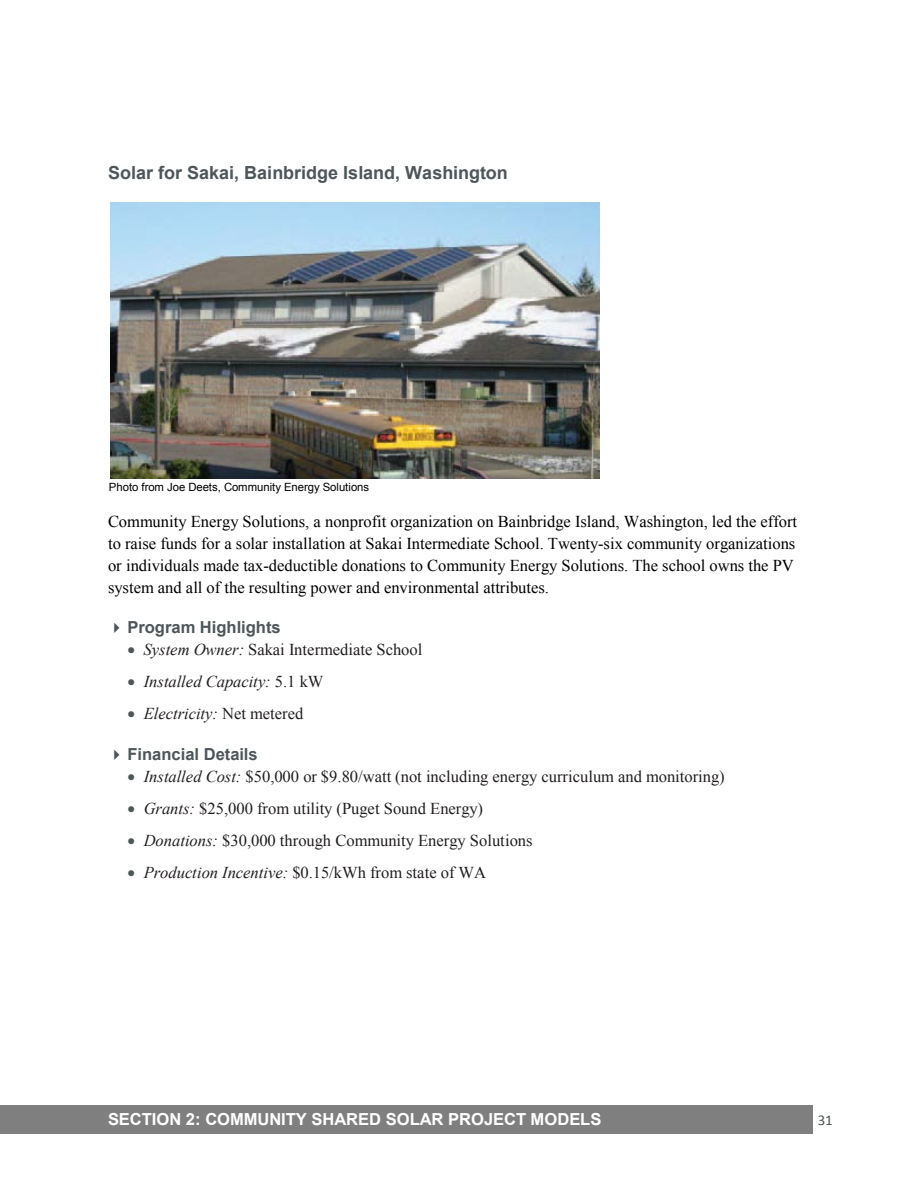
<style>
.page{position:relative;width:918px;height:1188px;background:#fff}
.page>*{position:absolute;margin:0;border:0;box-sizing:border-box;transform-origin:0 0}
.t1{font:700 18px "Arial";color:#4d5659}
.t2{font:16.5px/21.9px "Times New Roman";color:#000}
.t3{font:16.5px "Times New Roman";color:#221e1f}
.t4{font:italic 16.5px "Times New Roman";color:#221e1f}
.t5{font:700 16.5px "Arial";letter-spacing:-.005em;color:#fff}
.t6{font:700 16.5px "Arial";color:#4d5659}
.t7{font:15px "Calibri";color:#4d5659}
.t8{font:11.4px "Arial";color:#000}
.s1{color:#4d5659}
.s2{font-style:italic}
.s3{font-style:normal}
</style>
<div class="page">
<div style="left:0;top:1106px;width:812px;height:28px;background:#7f7f7f"></div>
<img style="left:110px;top:203px;width:489px;height:275px">
<p class="t1" style="left:108px;top:160px;width:401px">Solar for Sakai, Bainbridge Island, Washington</p>
<p class="t8" style="left:109px;top:480px;width:262px">Photo from Joe Deets, Community Energy Solutions</p>
<p class="t2" style="left:108px;top:510px;width:691px">Community Energy Solutions, a nonprofit organization on Bainbridge Island, Washington, led the effort to raise funds for a solar installation at Sakai Intermediate School. Twenty-six community organizations or individuals made tax-deductible donations to Community Energy Solutions. The school owns the PV system and all of the resulting power and environmental attributes.</p>
<p class="t6" style="left:108px;top:616px;width:174px">✔ Program Highlights</p>
<p class="t3" style="left:127px;top:639px;width:296px"><span class="s1">•</span> <span class="s2">System Owner:</span> Sakai Intermediate School</p>
<p class="t4" style="left:127px;top:671px;width:198px"><span class="s1">•</span> Installed Capacity: <span class="s3">5.1 kW</span></p>
<p class="t4" style="left:127px;top:703px;width:177px"><span class="s1">•</span> Electricity: <span class="s3">Net metered</span></p>
<p class="t6" style="left:108px;top:743px;width:151px">✔ Financial Details</p>
<p class="t3" style="left:127px;top:766px;width:599px"><span class="s1">•</span> <span class="s2">Installed Cost:</span> $50,000 or $9.80/watt (not including energy curriculum and monitoring)</p>
<p class="t3" style="left:127px;top:798px;width:357px"><span class="s1">•</span> <span class="s2">Grants:</span> $25,000 from utility (Puget Sound Energy)</p>
<p class="t3" style="left:128px;top:830px;width:407px"><span class="s1">•</span> <span class="s2">Donations:</span> $30,000 through Community Energy Solutions</p>
<p class="t3" style="left:128px;top:862px;width:360px"><span class="s1">•</span> <span class="s2">Production Incentive:</span> $0.15/kWh from state of WA</p>
<p class="t5" style="left:108px;top:1109px;width:495px">SECTION 2: COMMUNITY SHARED SOLAR PROJECT MODELS</p>
<p class="t7" style="left:818px;top:1111px;width:17px">31</p>
</div>
